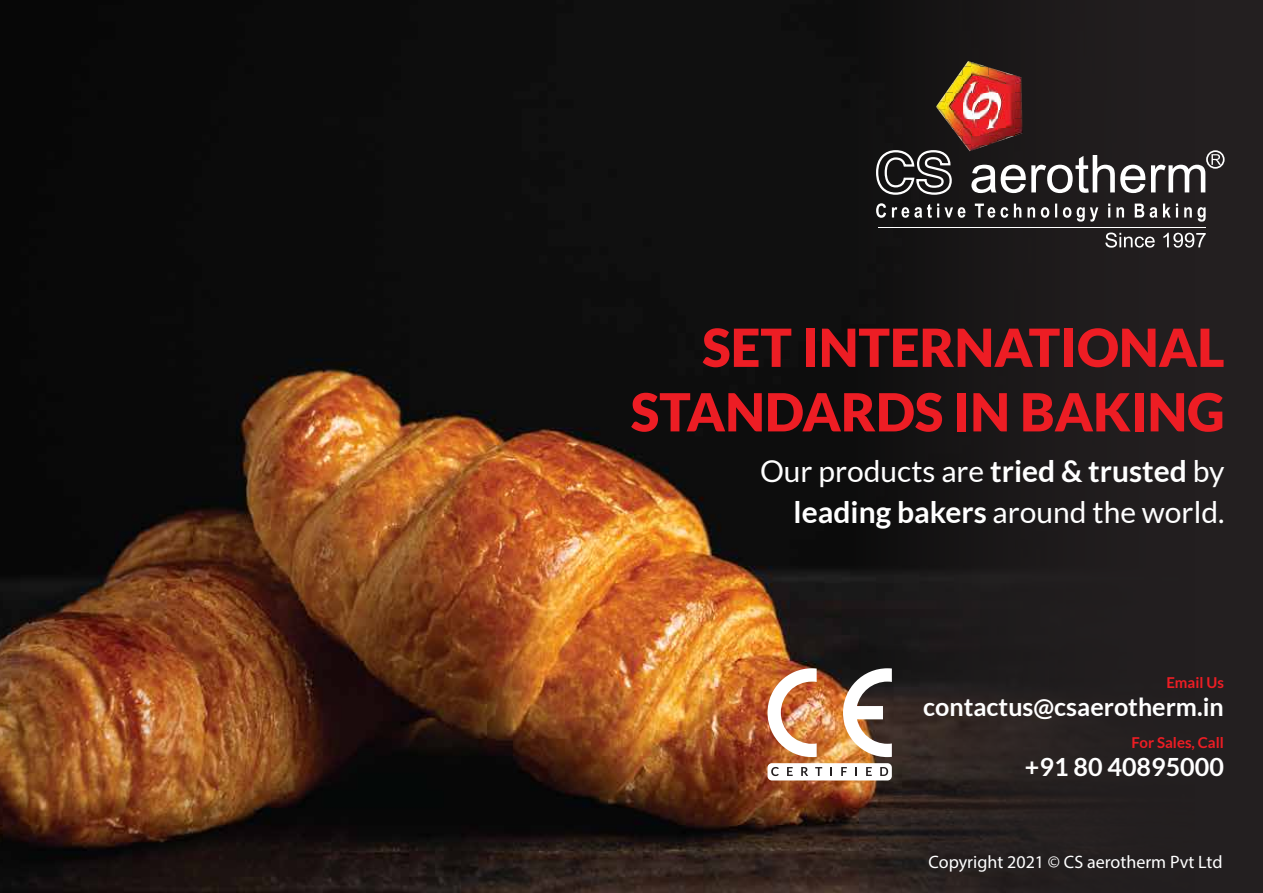
<style>
.page{position:relative;width:1263px;height:893px;background:#fff}
.page>*{position:absolute;margin:0;border:0;box-sizing:border-box;transform-origin:0 0}
.t1{font:900 52.5px/64.5px "Lato";color:#ed1d24;text-align:right}
.t2{font:30px/40.5px "Lato";color:#fff;text-align:right}
.t3{font:700 25.05px "Lato";color:#fff}
.t4{font:18px "Myriad Pro";color:#fff}
.t5{font:700 15px "Lato";color:#ed1d24}
.s1{font-weight:700}
</style>
<div class="page">
<img style="left:0;top:0;width:845px;height:893px">
<svg style="left:845px;top:0;width:418px;height:893px;background:#1f1b1b"></svg>
<svg style="left:876px;top:203px;width:329px;height:19px;background:#4a4849"></svg>
<svg style="left:1105px;top:233px;width:101px;height:15px;background:#605d5e"></svg>
<hr style="left:878px;top:227px;width:328px;height:1px;background:#fff">
<svg style="left:876px;top:61px;width:348px;height:134px;background:#433331"></svg>
<svg style="left:843px;top:668px;width:49px;height:89px"></svg>
<img style="left:767px;top:668px;width:50px;height:89px">
<div style="left:767px;top:763px;width:125px;height:17px;background:#fff;border-radius:4px"></div>
<svg style="left:771px;top:767px;width:8px;height:9px"></svg>
<svg style="left:787px;top:767px;width:6px;height:9px"></svg>
<svg style="left:801px;top:767px;width:7px;height:9px"></svg>
<svg style="left:815px;top:767px;width:7px;height:9px"></svg>
<svg style="left:830px;top:767px;width:2px;height:9px"></svg>
<svg style="left:841px;top:767px;width:6px;height:9px"></svg>
<svg style="left:855px;top:767px;width:2px;height:9px"></svg>
<svg style="left:866px;top:767px;width:6px;height:9px"></svg>
<svg style="left:880px;top:767px;width:8px;height:9px"></svg>
<h1 class="t1" style="left:631px;top:314px;width:595px">SET INTERNATIONAL<br>STANDARDS IN BAKING</h1>
<p class="t2" style="left:760px;top:451px;width:466px">Our products are <span class="s1">tried &amp; trusted</span> by <span class="s1">leading bakers</span> around the world.</p>
<p class="t5" style="left:1166px;top:673px;width:59px">Email Us</p>
<p class="t3" style="left:923px;top:692px;width:302px">contactus@csaerotherm.in</p>
<p class="t3" style="left:1025px;top:752px;width:201px">+91 80 40895000</p>
<p class="t5" style="left:1131px;top:733px;width:94px">For Sales, Call</p>
<p class="t4" style="left:928px;top:850px;width:296px">Copyright 2021 © CS aerotherm Pvt Ltd</p>
</div>
